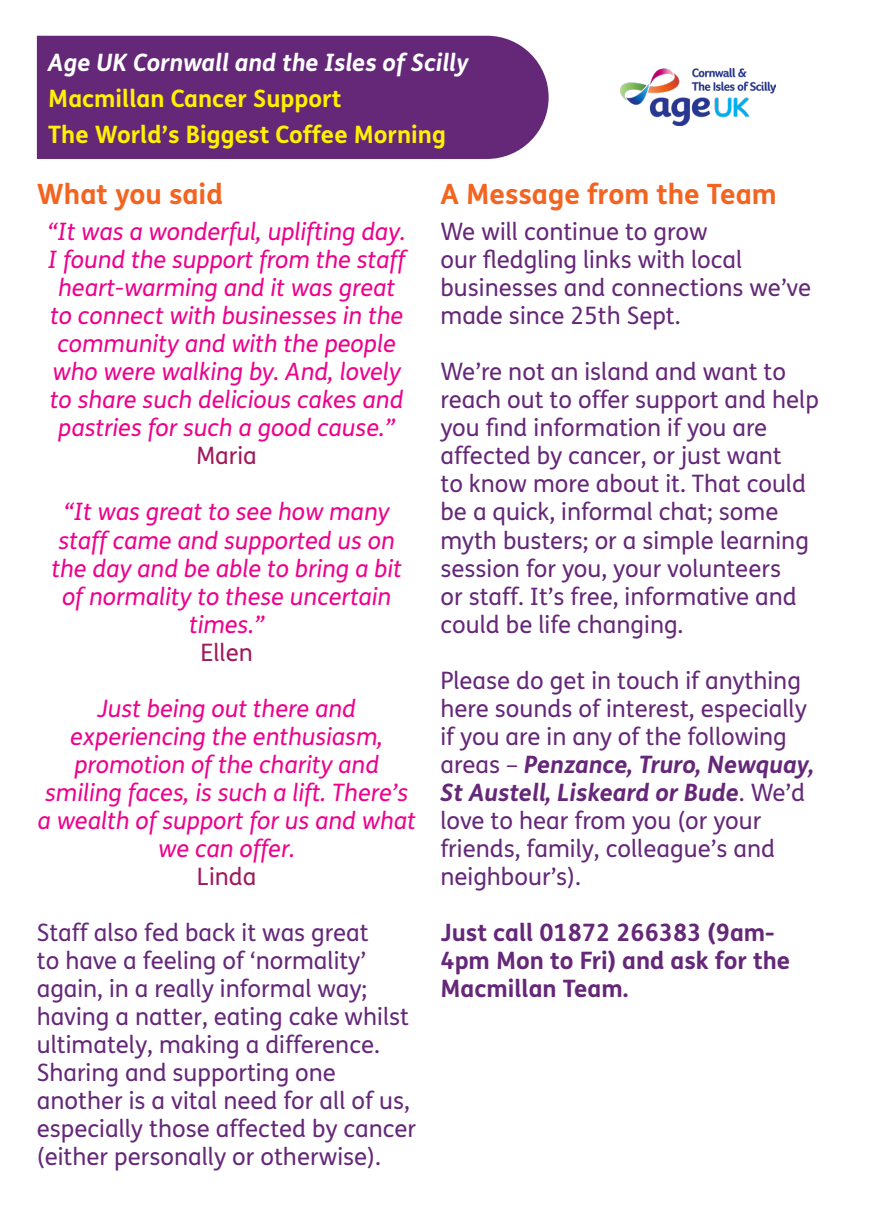
<style>
.page{position:relative;width:874px;height:1225px;background:#fff}
.page>*{position:absolute;margin:0;border:0;box-sizing:border-box;transform-origin:0 0}
.t1{font:700 28px "FS Me";color:#f36421}
.t2{font:24px/28px "FS Me";color:#652878}
.t3{font:italic 24px/28px "FS Me";color:#ed028c;text-align:center}
.t4{font:700 24px/28px "FS Me";color:#652878}
.t5{font:700 24px "FS Me";color:#fff101}
.t6{font:italic 700 24px "FS Me";color:#fff}
.t7{font:24px "FS Me";color:#9f195c}
.s1{font-style:normal;color:#9f195c}
.s2{font-weight:700;font-style:italic}
</style>
<div class="page">
<div style="left:37px;top:36px;width:511px;height:123px;background:#652878"></div>
<img style="left:620px;top:69px;width:155px;height:57px">
<p class="t6" style="left:48px;top:43px;width:421px">Age UK Cornwall and the Isles of Scilly</p>
<p class="t5" style="left:48px;top:80px;width:295px">Macmillan Cancer Support</p>
<p class="t5" style="left:48px;top:116px;width:399px">The World’s Biggest Coffee Morning</p>
<p class="t1" style="left:37px;top:173px;width:187px">What you said</p>
<p class="t3" style="left:48px;top:217px;width:359px">“It was a wonderful, uplifting day.<br>I found the support from the staff heart-warming and it was great to connect with businesses in the community and with the people who were walking by. And, lovely to share such delicious cakes and pastries for such a good cause.”<br><span class="s1">Maria</span></p>
<p class="t3" style="left:51px;top:497px;width:351px">“It was great to see how many staff came and supported us on the day and be able to bring a bit of normality to these uncertain times.”</p>
<p class="t7" style="left:200px;top:635px;width:54px">Ellen</p>
<p class="t3" style="left:38px;top:693px;width:379px">Just being out there and experiencing the enthusiasm, promotion of the charity and smiling faces, is such a lift. There’s a wealth of support for us and what we can offer.</p>
<p class="t7" style="left:197px;top:859px;width:61px">Linda</p>
<p class="t2" style="left:37px;top:917px;width:380px">Staff also fed back it was great<br>to have a feeling of ‘normality’ again, in a really informal way; having a natter, eating cake whilst ultimately, making a difference.<br>Sharing and supporting one another is a vital need for all of us, especially those affected by cancer (either personally or otherwise).</p>
<p class="t1" style="left:440px;top:173px;width:337px">A Message from the Team</p>
<p class="t2" style="left:440px;top:217px;width:372px">We will continue to grow<br>our fledgling links with local businesses and connections we’ve made since 25th Sept.</p>
<p class="t2" style="left:440px;top:357px;width:380px">We’re not an island and want to reach out to offer support and help you find information if you are affected by cancer, or just want<br>to know more about it. That could be a quick, informal chat; some myth busters; or a simple learning session for you, your volunteers<br>or staff. It’s free, informative and could be life changing.</p>
<p class="t2" style="left:440px;top:665px;width:375px">Please do get in touch if anything here sounds of interest, especially if you are in any of the following areas – <span class="s2">Penzance, Truro, Newquay,<br>St Austell, Liskeard or Bude</span>. We’d love to hear from you (or your friends, family, colleague’s and neighbour’s).</p>
<p class="t4" style="left:440px;top:917px;width:351px">Just call 01872 266383 (9am-<br>4pm Mon to Fri) and ask for the<br>Macmillan Team.</p>
</div>
